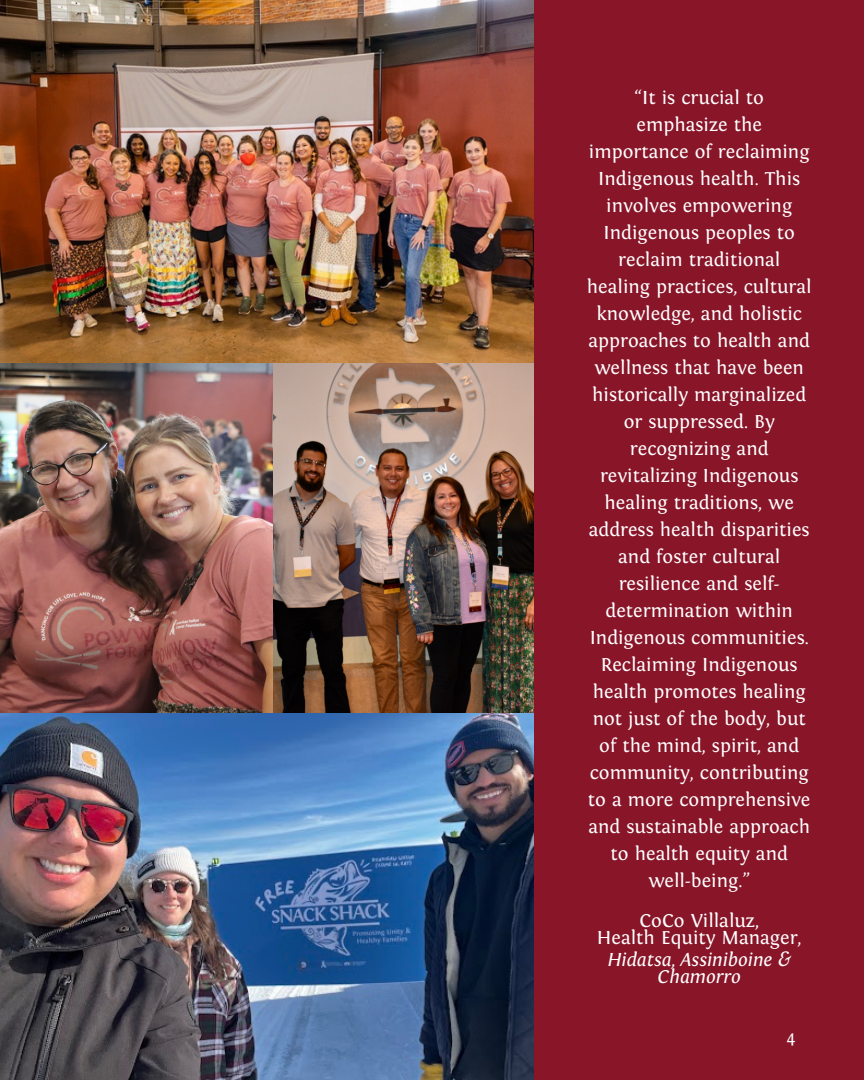
<style>
.page{position:relative;width:864px;height:1080px;background:#fff}
.page>*{position:absolute;margin:0;border:0;box-sizing:border-box;transform-origin:0 0}
.t1{font:19.5px/27px "Fontin";color:#fff;text-align:center}
.t2{font:italic 19.5px/16.8px "Fontin";color:#fff;text-align:center}
.t3{font:18px "Fontin";color:#fff}
</style>
<div class="page">
<img style="left:0;top:0;width:535px;height:363px">
<img style="left:0;top:363px;width:273px;height:351px">
<img style="left:273px;top:363px;width:262px;height:351px">
<img style="left:0;top:714px;width:535px;height:366px">
<div style="left:535px;top:0;width:329px;height:1080px;background:#891529"></div>
<h1 class="t1" style="left:587px;top:84px;width:226px">“It is crucial to emphasize the importance of reclaiming<br>Indigenous health. This involves empowering<br>Indigenous peoples to reclaim traditional healing practices, cultural knowledge, and holistic approaches to health and wellness that have been historically marginalized or suppressed. By recognizing and revitalizing Indigenous healing traditions, we address health disparities and foster cultural resilience and self&shy;determination within<br>Indigenous communities.<br>Reclaiming Indigenous health promotes healing not just of the body, but of the mind, spirit, and community, contributing to a more comprehensive and sustainable approach to health equity and well-being.”</h1>
<p class="t1" style="left:597px;top:913px;width:206px;line-height:16.8px">CoCo Villaluz,<br>Health Equity Manager,</p>
<p class="t2" style="left:608px;top:952px;width:185px">Hidatsa, Assiniboine &amp;<br>Chamorro</p>
<p class="t3" style="left:787px;top:1029px;width:10px">4</p>
</div>
